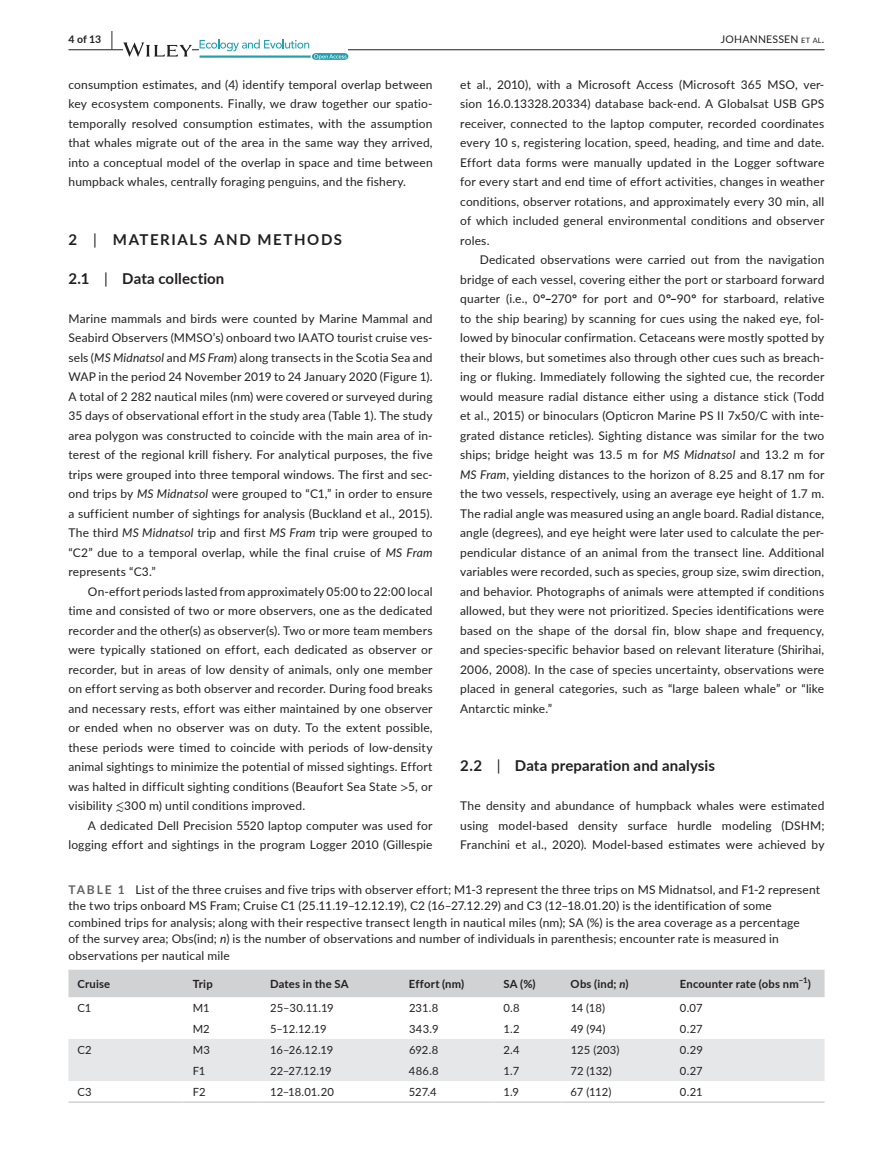
<style>
.page{position:relative;width:893px;height:1174px;background:#fff}
.page>*{position:absolute;margin:0;border:0;box-sizing:border-box;transform-origin:0 0}
.t1{font:700 15px "Lato";letter-spacing:.01em;color:#231f20}
.t2{font:700 15px "Lato";letter-spacing:.11em;color:#231f20}
.t3{font:12px/19.5px "Lato";letter-spacing:.015em;color:#231f20;text-align:justify}
.t4{font:11.25px "Lato";color:#231f20}
.t5{font:700 11.25px "Lato";letter-spacing:.015em;color:#231f20}
.t6{font:10.5px "Lato";letter-spacing:.02em;color:#231f20}
.t7{font:700 10.5px "Lato";color:#231f20}
.t8{font:700 7.8px "Lato";color:#231f20}
.s1{font-size:19.5px}
.s2{font-size:7.35px}
.s3{font-weight:700}
.s4{font-style:italic}
.s5{font-weight:400}
.s6{font-family:"STIX"}
.s7{font-weight:700;color:#636366}
</style>
<div class="page">
<hr style="left:68px;top:49px;width:756px;height:1px;background:#231f20">
<svg style="left:123px;top:42px;width:69px;height:15px"></svg>
<svg style="left:200px;top:39px;width:148px;height:21px"></svg>
<div style="left:68px;top:969px;width:756px;height:28px;background:#d1d2d4"></div>
<div style="left:68px;top:1039px;width:756px;height:42px;background:#e6e7e9"></div>
<hr style="left:68px;top:1101px;width:116px;height:1px;background:#d1d2d4">
<hr style="left:184px;top:1101px;width:77px;height:1px;background:#d1d2d4">
<hr style="left:261px;top:1101px;width:139px;height:1px;background:#d1d2d4">
<hr style="left:400px;top:1101px;width:94px;height:1px;background:#d1d2d4">
<hr style="left:494px;top:1101px;width:68px;height:1px;background:#d1d2d4">
<hr style="left:562px;top:1101px;width:109px;height:1px;background:#d1d2d4">
<hr style="left:671px;top:1101px;width:153px;height:1px;background:#d1d2d4">
<p class="t7" style="left:68px;top:31px;width:46px">4 of 13 <span class="s1">|</span></p>
<p class="t6" style="left:721px;top:31px;width:105px">JOHANNESSEN <span class="s2">et al</span>.</p>
<p class="t3" style="left:68px;top:74px;width:366px">consumption estimates, and (4) identify temporal overlap between key ecosystem components. Finally, we draw together our spatio&shy;temporally resolved consumption estimates, with the assumption that whales migrate out of the area in the same way they arrived, into a conceptual model of the overlap in space and time between humpback whales, centrally foraging penguins, and the fishery.</p>
<p class="t3" style="left:460px;top:74px;width:366px">et al., 2010), with a Microsoft Access (Microsoft 365 MSO, ver&shy;sion 16.0.13328.20334) database back-end. A Globalsat USB GPS receiver, connected to the laptop computer, recorded coordinates every 10 s, registering location, speed, heading, and time and date.<br>Effort data forms were manually updated in the Logger software for every start and end time of effort activities, changes in weather conditions, observer rotations, and approximately every 30 min, all of which included general environmental conditions and observer roles.</p>
<p class="t3" style="left:460px;top:249px;width:366px;text-indent:20px">Dedicated observations were carried out from the navigation bridge of each vessel, covering either the port or starboard forward quarter (i.e., 0<span class="s3">°–</span>270<span class="s3">°</span> for port and 0<span class="s3">°–</span>90<span class="s3">°</span> for starboard, relative to the ship bearing) by scanning for cues using the naked eye, fol&shy;lowed by binocular confirmation. Cetaceans were mostly spotted by their blows, but sometimes also through other cues such as breach&shy;ing or fluking. Immediately following the sighted cue, the recorder would measure radial distance either using a distance stick (Todd et al., 2015) or binoculars (Opticron Marine PS II 7x50/C with inte&shy;grated distance reticles). Sighting distance was similar for the two ships; bridge height was 13.5 m for <span class="s4">MS Midnatsol</span> and 13.2 m for <span class="s4">MS Fram</span>, yielding distances to the horizon of 8.25 and 8.17 nm for the two vessels, respectively, using an average eye height of 1.7 m.<br>The radial angle was measured using an angle board. Radial distance, angle (degrees), and eye height were later used to calculate the per&shy;pendicular distance of an animal from the transect line. Additional variables were recorded, such as species, group size, swim direction, and behavior. Photographs of animals were attempted if conditions allowed, but they were not prioritized. Species identifications were based on the shape of the dorsal fin, blow shape and frequency, and species-specific behavior based on relevant literature (Shirihai, 2006, 2008). In the case of species uncertainty, observations were placed in general categories, such as “large baleen whale” or “like Antarctic minke.”</p>
<p class="t2" style="left:68px;top:228px;width:275px">2 <span class="s5">|</span> MATERIALS AND METHODS</p>
<p class="t1" style="left:68px;top:267px;width:157px">2.1 <span class="s5">|</span> Data collection</p>
<p class="t3" style="left:68px;top:308px;width:366px">Marine mammals and birds were counted by Marine Mammal and Seabird Observers (MMSO’s) onboard two IAATO tourist cruise ves&shy;sels (<span class="s4">MS Midnatsol</span> and <span class="s4">MS Fram</span>) along transects in the Scotia Sea and WAP in the period 24 November 2019 to 24 January 2020 (Figure 1).<br>A total of 2 282 nautical miles (nm) were covered or surveyed during 35 days of observational effort in the study area (Table 1). The study area polygon was constructed to coincide with the main area of in&shy;terest of the regional krill fishery. For analytical purposes, the five trips were grouped into three temporal windows. The first and sec&shy;ond trips by <span class="s4">MS Midnatsol</span> were grouped to “C1,” in order to ensure a sufficient number of sightings for analysis (Buckland et al., 2015).<br>The third <span class="s4">MS Midnatsol</span> trip and first <span class="s4">MS Fram</span> trip were grouped to “C2” due to a temporal overlap, while the final cruise of <span class="s4">MS Fram </span>represents “C3.”</p>
<p class="t3" style="left:68px;top:581px;width:366px;text-indent:20px">On-effort periods lasted from approximately 05:00 to 22:00 local time and consisted of two or more observers, one as the dedicated recorder and the other(s) as observer(s). Two or more team members were typically stationed on effort, each dedicated as observer or recorder, but in areas of low density of animals, only one member on effort serving as both observer and recorder. During food breaks and necessary rests, effort was either maintained by one observer or ended when no observer was on duty. To the extent possible, these periods were timed to coincide with periods of low-density animal sightings to minimize the potential of missed sightings. Effort was halted in difficult sighting conditions (Beaufort Sea State <span class="s6">&gt;</span>5, or visibility <span class="s6">≲</span>300 m) until conditions improved.</p>
<p class="t3" style="left:68px;top:815px;width:366px;text-align:right">A dedicated Dell Precision 5520 laptop computer was used for logging effort and sightings in the program Logger 2010 (Gillespie</p>
<p class="t1" style="left:460px;top:755px;width:256px">2.2 <span class="s5">|</span> Data preparation and analysis</p>
<p class="t3" style="left:460px;top:795px;width:366px">The density and abundance of humpback whales were estimated using model-based density surface hurdle modeling (DSHM; Franchini et al., 2020). Model-based estimates were achieved by</p>
<p class="t3" style="left:68px;top:880px;width:753px;line-height:16.5px;text-align:left"><span class="s7">TABLE 1</span> List of the three cruises and five trips with observer effort; M1-3 represent the three trips on MS Midnatsol, and F1-2 represent the two trips onboard MS Fram; Cruise C1 (25.11.19–12.12.19), C2 (16–27.12.29) and C3 (12–18.01.20) is the identification of some combined trips for analysis; along with their respective transect length in nautical miles (nm); SA (%) is the area coverage as a percentage<br>of the survey area; Obs(ind; <span class="s4">n</span>) is the number of observations and number of individuals in parenthesis; encounter rate is measured in observations per nautical mile</p>
<p class="t5" style="left:77px;top:975px;width:34px">Cruise</p>
<p class="t5" style="left:193px;top:975px;width:21px">Trip</p>
<p class="t5" style="left:270px;top:975px;width:80px">Dates in the SA</p>
<p class="t5" style="left:409px;top:975px;width:57px">Effort (nm)</p>
<p class="t5" style="left:503px;top:975px;width:34px">SA (%)</p>
<p class="t5" style="left:571px;top:975px;width:59px">Obs (ind; <span class="s4">n</span>)</p>
<p class="t5" style="left:680px;top:975px;width:120px">Encounter rate (obs nm</p>
<p class="t8" style="left:799px;top:974px;width:10px">−1</p>
<p class="t5" style="left:808px;top:975px;width:5px">)</p>
<p class="t4" style="left:77px;top:999px;width:15px">C1</p>
<p class="t4" style="left:193px;top:999px;width:18px">M1</p>
<p class="t4" style="left:270px;top:999px;width:65px">25–30.11.19</p>
<p class="t4" style="left:409px;top:999px;width:31px">231.8</p>
<p class="t4" style="left:503px;top:999px;width:18px">0.8</p>
<p class="t4" style="left:571px;top:999px;width:36px">14 (18)</p>
<p class="t4" style="left:680px;top:999px;width:24px">0.07</p>
<p class="t4" style="left:193px;top:1020px;width:19px">M2</p>
<p class="t4" style="left:270px;top:1020px;width:58px">5–12.12.19</p>
<p class="t4" style="left:409px;top:1020px;width:31px">343.9</p>
<p class="t4" style="left:503px;top:1020px;width:18px">1.2</p>
<p class="t4" style="left:571px;top:1020px;width:36px">49 (94)</p>
<p class="t4" style="left:680px;top:1020px;width:24px">0.27</p>
<p class="t4" style="left:77px;top:1042px;width:16px">C2</p>
<p class="t4" style="left:193px;top:1042px;width:19px">M3</p>
<p class="t4" style="left:270px;top:1042px;width:65px">16–26.12.19</p>
<p class="t4" style="left:409px;top:1042px;width:31px">692.8</p>
<p class="t4" style="left:503px;top:1042px;width:18px">2.4</p>
<p class="t4" style="left:571px;top:1042px;width:50px">125 (203)</p>
<p class="t4" style="left:680px;top:1042px;width:24px">0.29</p>
<p class="t4" style="left:193px;top:1063px;width:14px">F1</p>
<p class="t4" style="left:270px;top:1063px;width:63px">22–27.12.19</p>
<p class="t4" style="left:409px;top:1063px;width:31px">486.8</p>
<p class="t4" style="left:503px;top:1063px;width:17px">1.7</p>
<p class="t4" style="left:571px;top:1063px;width:43px">72 (132)</p>
<p class="t4" style="left:680px;top:1063px;width:24px">0.27</p>
<p class="t4" style="left:77px;top:1084px;width:16px">C3</p>
<p class="t4" style="left:193px;top:1084px;width:14px">F2</p>
<p class="t4" style="left:270px;top:1084px;width:65px">12–18.01.20</p>
<p class="t4" style="left:409px;top:1084px;width:29px">527.4</p>
<p class="t4" style="left:503px;top:1084px;width:17px">1.9</p>
<p class="t4" style="left:571px;top:1084px;width:42px">67 (112)</p>
<p class="t4" style="left:680px;top:1084px;width:24px">0.21</p>
</div>
